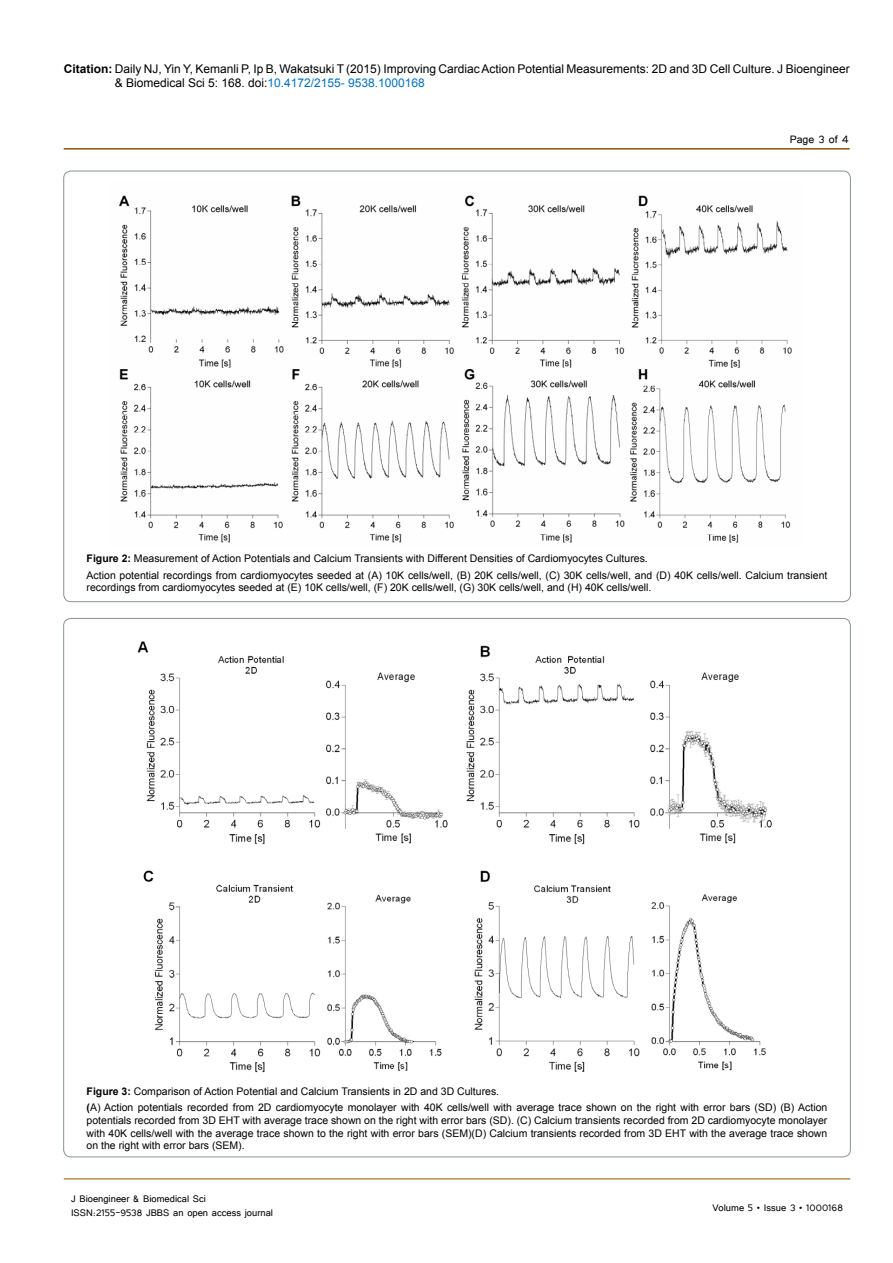
<style>
.page{position:relative;width:893px;height:1263px;background:#fff}
.page>*{position:absolute;margin:0;border:0;box-sizing:border-box;transform-origin:0 0}
.t1{font:13.5px "Tunga";color:#000}
.t2{font:12px/14.4px "Arial";color:#000}
.t3{font:12px/14.4px "Tunga";color:#000}
.t4{font:10.5px/16.8px "Arial";color:#000}
.s1{font-weight:700}
.s2{color:#0072bc}
</style>
<div class="page">
<hr style="left:64px;top:148px;width:786px;height:2px;background:#905501">
<hr style="left:64px;top:1179px;width:786px;height:1px;background:#905501">
<img style="left:119px;top:195px;width:673px;height:348px">
<img style="left:137px;top:641px;width:635px;height:432px">
<p class="t2" style="left:115px;top:61px;width:736px;text-indent:-51px"><span class="s1">Citation:</span> Daily NJ, Yin Y, Kemanli P, Ip B, Wakatsuki T (2015) Improving Cardiac Action Potential Measurements: 2D and 3D Cell Culture. J Bioengineer &amp; Biomedical Sci 5: 168. doi:<span class="s2">10.4172/2155- 9538.1000168</span></p>
<p class="t1" style="left:790px;top:131px;width:61px">Page 3 of 4</p>
<p class="t4" style="left:87px;top:550px;width:742px"><span class="s1">Figure 2:</span> Measurement of Action Potentials and Calcium Transients with Different Densities of Cardiomyocytes Cultures.<br>Action potential recordings from cardiomyocytes seeded at (A) 10K cells/well, (B) 20K cells/well, (C) 30K cells/well, and (D) 40K cells/well. Calcium transient</p>
<p class="t4" style="left:87px;top:579px;width:566px">recordings from cardiomyocytes seeded at (E) 10K cells/well, (F) 20K cells/well, (G) 30K cells/well, and (H) 40K cells/well.</p>
<p class="t4" style="left:87px;top:1082px;width:742px"><span class="s1">Figure 3:</span> Comparison of Action Potential and Calcium Transients in 2D and 3D Cultures.<br><span class="s1">(</span>A) Action potentials recorded from 2D cardiomyocyte monolayer with 40K cells/well with average trace shown on the right with error bars (SD) (B) Action</p>
<p class="t4" style="left:87px;top:1114px;width:742px;line-height:12.6px;text-align:justify">potentials recorded from 3D EHT with average trace shown on the right with error bars (SD). (C) Calcium transients recorded from 2D cardiomyocyte monolayer with 40K cells/well with the average trace shown to the right with error bars (SEM)(D) Calcium transients recorded from 3D EHT with the average trace shown on the right with error bars (SEM).</p>
<p class="t3" style="left:71px;top:1190px;width:204px">J Bioengineer &amp; Biomedical Sci<br>ISSN:2155-9538 JBBS an open access journal</p>
<p class="t3" style="left:712px;top:1199px;width:132px">Volume 5 • Issue 3 • 1000168</p>
</div>
